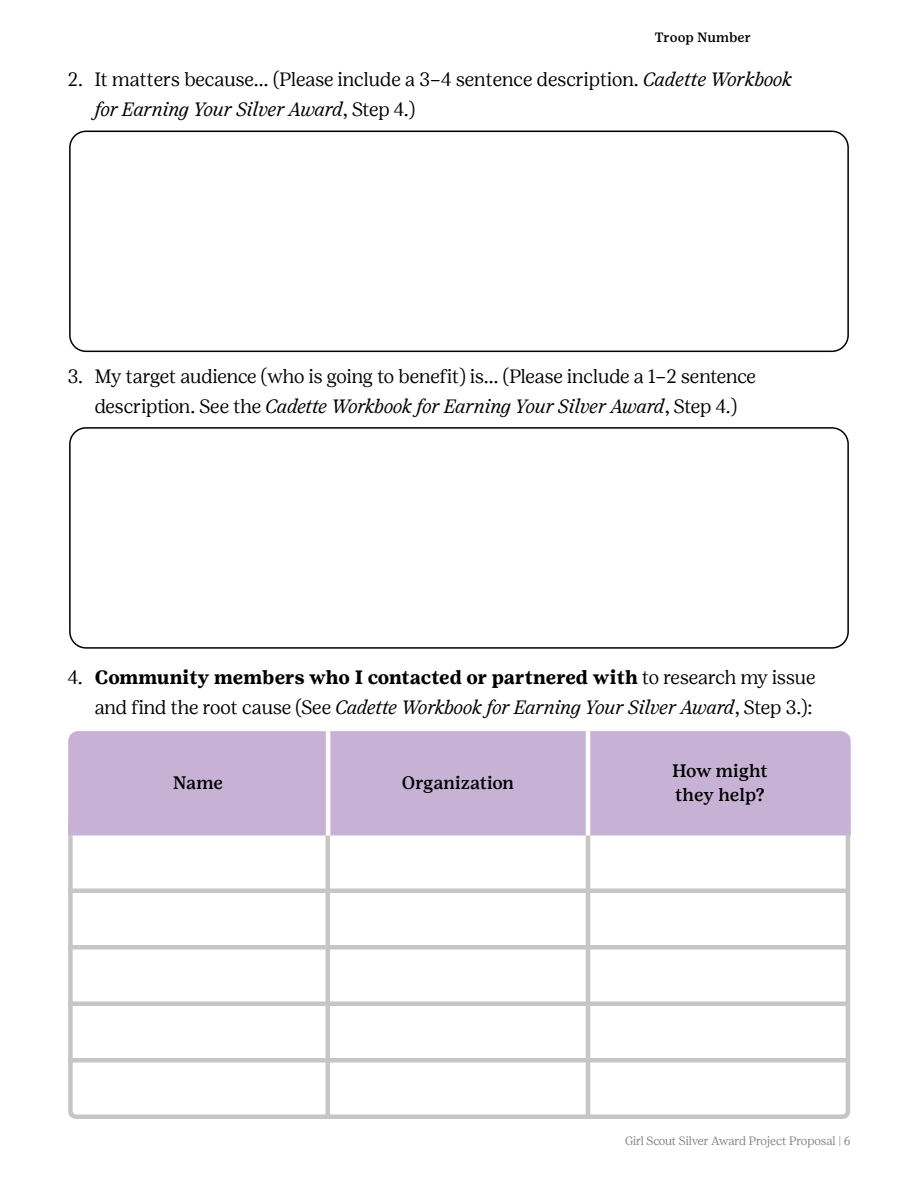
<style>
.page{position:relative;width:918px;height:1188px;background:#fff}
.page>*{position:absolute;margin:0;border:0;box-sizing:border-box;transform-origin:0 0}
.t1{font:300 19.2px/30px "Girl Scout Display";color:#000;text-align:center}
.t2{font:italic 300 19.2px "Girl Scout Display";letter-spacing:-.005em;color:#000}
.t3{font:700 19.2px "Girl Scout Text";color:#000}
.t4{font:500 18px/24px "Girl Scout Text";letter-spacing:-.005em;color:#000}
.t5{font:500 13.5px "Girl Scout Text";color:#000}
.t6{font:300 12px "Girl Scout Display";color:#808285}
.s1{font-style:italic}
.s2{font-style:normal}
.s3{font-family:"Girl Scout Display";font-weight:300}
</style>
<div class="page">
<svg style="left:68px;top:838px;width:783px;height:281px"></svg>
<div style="left:68px;top:731px;width:783px;height:107px;background:#c7b2d6"></div>
<hr style="left:326px;top:832px;width:4px;height:287px;background:#c7c6c5">
<hr style="left:586px;top:832px;width:4px;height:287px;background:#c7c6c5">
<hr style="left:68px;top:889px;width:780px;height:4px;background:#c7c6c5">
<hr style="left:68px;top:1002px;width:780px;height:4px;background:#c7c6c5">
<div style="left:68px;top:1058px;width:780px;height:5px;background:#c7c6c5"></div>
<div style="left:68px;top:945px;width:780px;height:5px;background:#c7c6c5"></div>
<hr style="left:326px;top:731px;width:4px;height:105px;background:#fff">
<hr style="left:586px;top:731px;width:4px;height:105px;background:#fff">
<div style="left:69px;top:427px;width:780px;height:222px;border:2px solid #000;border-radius:16px"></div>
<div style="left:69px;top:131px;width:780px;height:221px;border:2px solid #000;border-radius:16px"></div>
<p class="t5" style="left:655px;top:30px;width:98px">Troop Number</p>
<p class="t1" style="left:68px;top:64px;width:726px">2. It matters because… (Please include a 3–4 sentence description. <span class="s1">Cadette Workbook</span></p>
<p class="t2" style="left:95px;top:98px;width:322px">for Earning Your Silver Award<span class="s2">, Step 4.)</span></p>
<p class="t1" style="left:68px;top:361px;width:690px">3. My target audience (who is going to benefit) is… (Please include a 1–2 sentence description. See the <span class="s1">Cadette Workbook for Earning Your Silver Award</span>, Step 4.)</p>
<p class="t3" style="left:68px;top:665px;width:749px"><span class="s3">4.</span> Community members who I contacted or partnered with <span class="s3">to research my issue</span></p>
<p class="t2" style="left:95px;top:696px;width:719px"><span class="s2">and find the root cause (See</span> Cadette Workbook for Earning Your Silver Award<span class="s2">, Step 3.):</span></p>
<p class="t4" style="left:173px;top:770px;width:52px">Name</p>
<p class="t4" style="left:402px;top:770px;width:114px">Organization</p>
<p class="t4" style="left:672px;top:758px;width:97px">How might they help?</p>
<p class="t6" style="left:625px;top:1134px;width:227px">Girl Scout Silver Award Project Proposal | 6</p>
</div>
